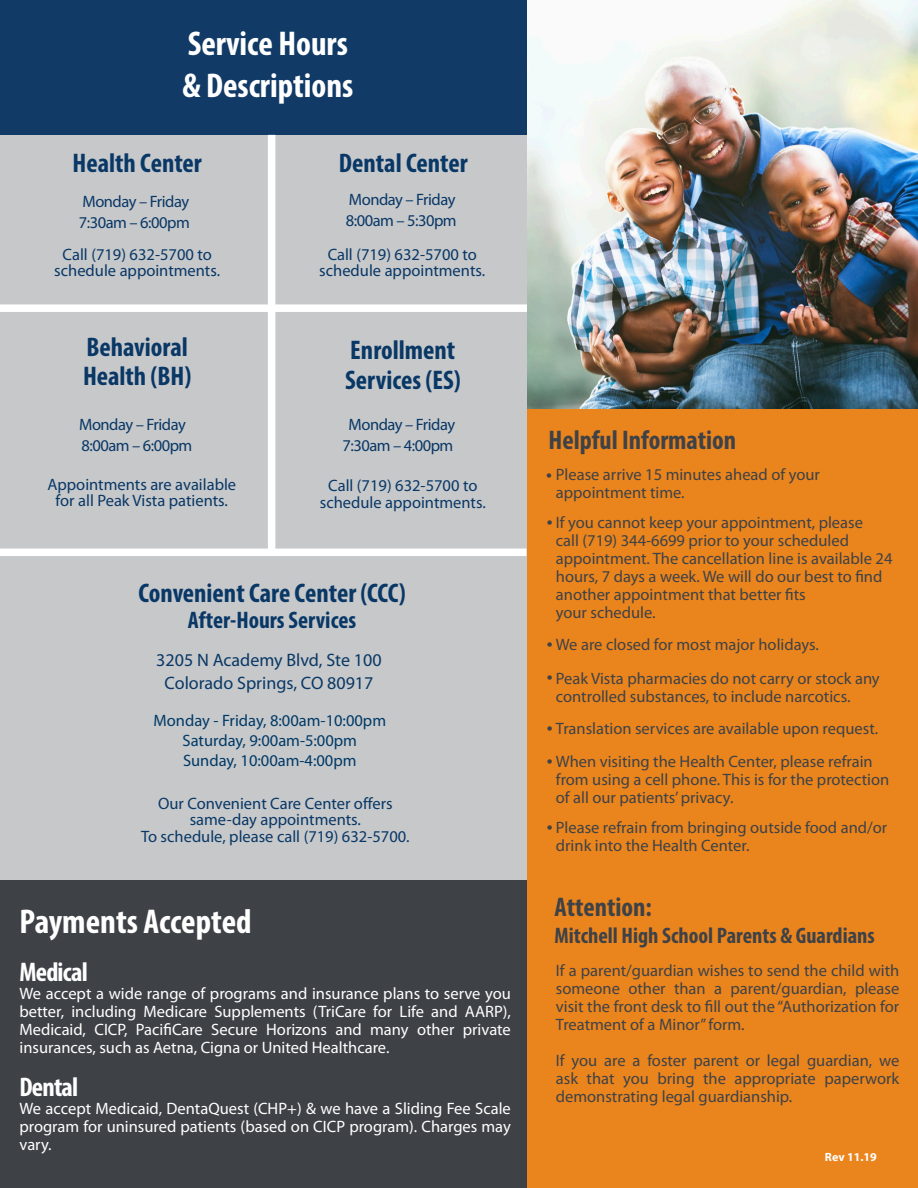
<style>
.page{position:relative;width:918px;height:1188px;background:#fff}
.page>*{position:absolute;margin:0;border:0;box-sizing:border-box;transform-origin:0 0}
.t1{font:700 condensed 34.5px "Myriad Pro";color:#fff}
.t2{font:700 condensed 27px "Myriad Pro";color:#093866}
.t3{font:700 condensed 27px "Myriad Pro";color:#3e4247}
.t4{font:700 condensed 27px "Myriad Pro";letter-spacing:-.03em;color:#fff}
.t5{font:700 condensed 24px "Myriad Pro";color:#093866}
.t6{font:700 condensed 22.5px "Myriad Pro";color:#3e4247}
.t7{font:21px "Myriad Pro";color:#3e4247}
.t8{font:18px/22.5px "Myriad Pro";color:#093866;text-align:center}
.t9{font:16.5px/18px "Myriad Pro";color:#3e4247}
.Paragraph_Style_1{font:16.5px/18px "Myriad Pro";color:#fff;text-align:justify}
.t10{font:16.5px/16.5px "Myriad Pro";color:#093866;text-align:center}
.t11{font:16.5px "Myriad Pro";letter-spacing:-.03em;color:#093866}
.t12{font:16.5px "Myriad Pro";color:#003a67}
.t13{font:700 12px "Myriad Pro";color:#fff}
</style>
<div class="page">
<div style="left:0;top:16px;width:527px;height:910px;background:#c7c8ca"></div>
<div style="left:0;top:0;width:529px;height:135px;background:#113b66"></div>
<div style="left:0;top:880px;width:527px;height:308px;background:#3e4247"></div>
<div style="left:0;top:304px;width:530px;height:8px;background:#fff"></div>
<img style="left:527px;top:0;width:391px;height:410px">
<div style="left:268px;top:135px;width:7px;height:415px;background:#fff"></div>
<div style="left:527px;top:410px;width:391px;height:778px;background:#ea841d"></div>
<div style="left:0;top:549px;width:526px;height:7px;background:#fff"></div>
<p class="t1" style="left:188px;top:22px;width:162px">Service Hours</p>
<p class="t1" style="left:182px;top:63px;width:173px">&amp; Descriptions</p>
<p class="t2" style="left:73px;top:146px;width:131px">Health Center</p>
<p class="t2" style="left:339px;top:146px;width:130px">Dental Center</p>
<p class="t11" style="left:82px;top:191px;width:108px">Monday – Friday</p>
<p class="t11" style="left:79px;top:212px;width:112px">7:30am – 6:00pm</p>
<p class="t10" style="left:54px;top:246px;width:167px">Call (719) 632-5700 to schedule appointments.</p>
<p class="t11" style="left:349px;top:190px;width:108px">Monday – Friday</p>
<p class="t11" style="left:346px;top:211px;width:112px">8:00am – 5:30pm</p>
<p class="t10" style="left:319px;top:246px;width:167px">Call (719) 632-5700 to schedule appointments.</p>
<p class="t2" style="left:87px;top:330px;width:103px">Behavioral</p>
<p class="t2" style="left:83px;top:359px;width:110px">Health (BH)</p>
<p class="t2" style="left:350px;top:333px;width:107px">Enrollment</p>
<p class="t2" style="left:345px;top:364px;width:117px">Services (ES)</p>
<p class="t11" style="left:79px;top:414px;width:108px">Monday – Friday</p>
<p class="t11" style="left:82px;top:435px;width:112px">8:00am – 6:00pm</p>
<p class="t10" style="left:47px;top:476px;width:190px">Appointments are available for all Peak Vista patients.</p>
<p class="t11" style="left:349px;top:414px;width:108px">Monday – Friday</p>
<p class="t11" style="left:343px;top:435px;width:112px">7:30am – 4:00pm</p>
<p class="t10" style="left:320px;top:477px;width:167px">Call (719) 632-5700 to schedule appointments.</p>
<p class="t2" style="left:138px;top:576px;width:269px">Convenient Care Center (CCC)</p>
<p class="t5" style="left:188px;top:605px;width:170px">After-Hours Services</p>
<p class="t8" style="left:156px;top:649px;width:227px">3205 N Academy Blvd, Ste 100<br>Colorado Springs, CO 80917</p>
<p class="t12" style="left:153px;top:711px;width:234px">Monday - Friday, 8:00am-10:00pm</p>
<p class="t12" style="left:183px;top:730px;width:176px">Saturday, 9:00am-5:00pm</p>
<p class="t12" style="left:183px;top:750px;width:175px">Sunday, 10:00am-4:00pm</p>
<p class="t10" style="left:141px;top:794px;width:270px">Our Convenient Care Center offers same-day appointments.<br>To schedule, please call (719) 632-5700.</p>
<p class="t1" style="left:20px;top:900px;width:234px">Payments Accepted</p>
<p class="t4" style="left:20px;top:955px;width:70px">Medical</p>
<p class="Paragraph_Style_1" style="left:20px;top:984px;width:493px">We accept a wide range of programs and insurance plans to serve you better, including Medicare Supplements (TriCare for Life and AARP), Medicaid, CICP, PacifiCare Secure Horizons and many other private insurances, such as Aetna, Cigna or United Healthcare.</p>
<p class="t4" style="left:20px;top:1070px;width:60px">Dental</p>
<p class="Paragraph_Style_1" style="left:20px;top:1099px;width:493px">We accept Medicaid, DentaQuest (CHP+) &amp; we have a Sliding Fee Scale program for uninsured patients (based on CICP program). Charges may vary.</p>
<p class="t3" style="left:549px;top:423px;width:189px">Helpful Information</p>
<p class="t9" style="left:556px;top:465px;width:265px">Please arrive 15 minutes ahead of your</p>
<p class="t9" style="left:556px;top:483px;width:130px">appointment time.</p>
<p class="t7" style="left:546px;top:461px;width:7px">•</p>
<p class="t9" style="left:556px;top:513px;width:338px">If you cannot keep your appointment, please<br>call (719) 344-6699 prior to your scheduled appointment. The cancellation line is available 24 hours, 7 days a week. We will do our best to find another appointment that better fits<br>your schedule.</p>
<p class="t7" style="left:547px;top:508px;width:7px">•</p>
<p class="t7" style="left:547px;top:630px;width:7px">•</p>
<p class="t9" style="left:556px;top:636px;width:265px">We are closed for most major holidays.</p>
<p class="t9" style="left:556px;top:670px;width:325px">Peak Vista pharmacies do not carry or stock any controlled substances, to include narcotics.</p>
<p class="t7" style="left:547px;top:663px;width:7px">•</p>
<p class="t7" style="left:547px;top:714px;width:7px">•</p>
<p class="t9" style="left:556px;top:719px;width:324px">Translation services are available upon request.</p>
<p class="t9" style="left:556px;top:752px;width:335px">When visiting the Health Center, please refrain from using a cell phone. This is for the protection of all our patients’ privacy.</p>
<p class="t7" style="left:547px;top:747px;width:7px">•</p>
<p class="t9" style="left:556px;top:818px;width:333px">Please refrain from bringing outside food and/or drink into the Health Center.</p>
<p class="t7" style="left:547px;top:813px;width:7px">•</p>
<p class="t3" style="left:555px;top:891px;width:99px">Attention:</p>
<p class="t6" style="left:555px;top:922px;width:322px">Mitchell High School Parents &amp; Guardians</p>
<p class="t9" style="left:556px;top:961px;width:345px;text-align:justify">If a parent/guardian wishes to send the child with someone other than a parent/guardian, please visit the front desk to fill out the “Authorization for Treatment of a Minor” form.</p>
<p class="t9" style="left:556px;top:1051px;width:345px;text-align:justify">If you are a foster parent or legal guardian, we ask that you bring the appropriate paperwork demonstrating legal guardianship.</p>
<p class="t13" style="left:825px;top:1149px;width:53px">Rev 11.19</p>
<p class="t13" style="left:836px;top:1154px;width:53px">Rev 11.19</p>
</div>
